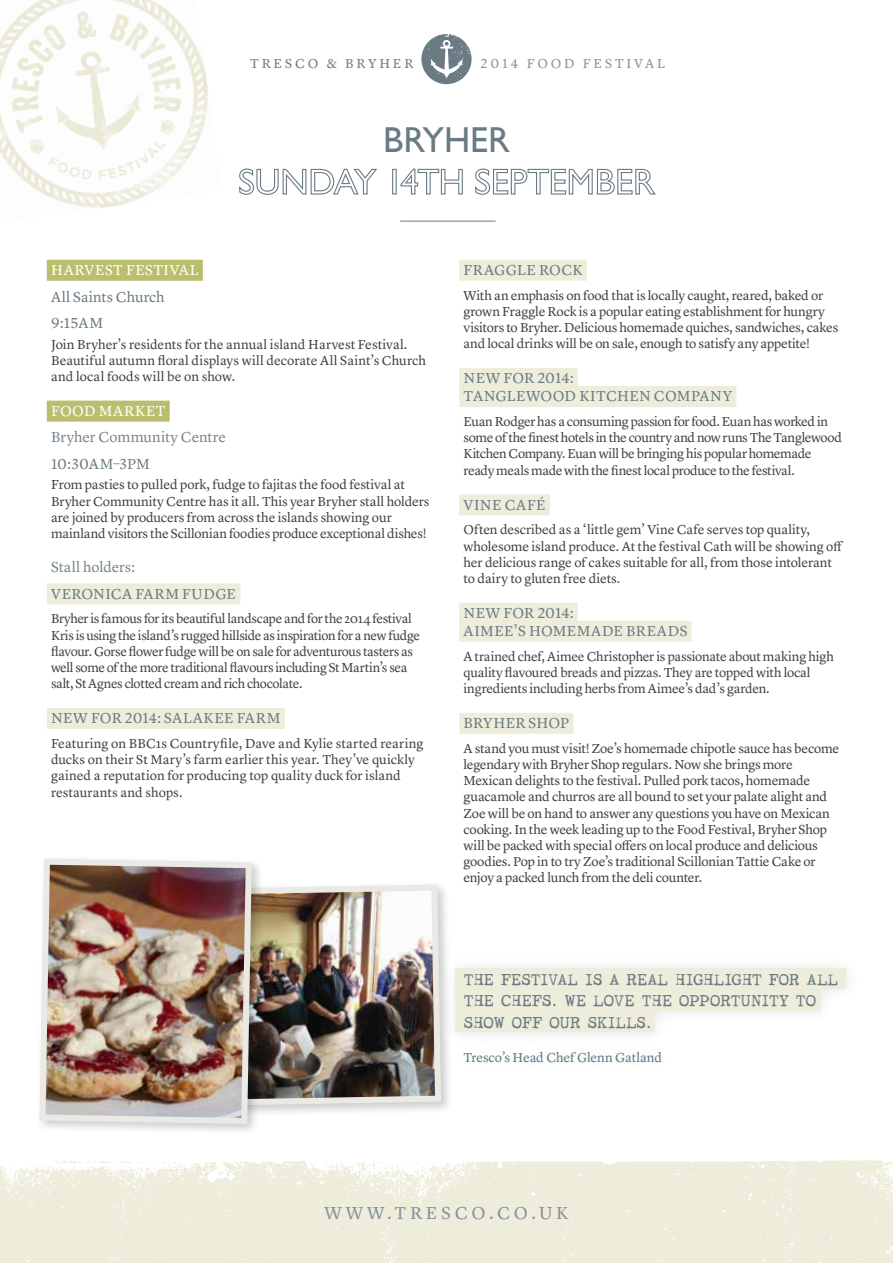
<style>
.page{position:relative;width:893px;height:1263px;background:#fff}
.page>*{position:absolute;margin:0;border:0;box-sizing:border-box;transform-origin:0 0}
.t1{font:36px "Gill Sans";color:#6b7b84}
.t2{font:18px/21.6px "Dear John";letter-spacing:-.03em;color:#6b7b84}
.t3{font:18px "Lyon Text";letter-spacing:.215em;color:#84929b}
.t4{font:15px/18px "Lyon Text";letter-spacing:.02em;color:#6b7b84}
.t5{font:15px "Lyon Text";color:#77868f}
.t6{font:15px "Lyon Text";letter-spacing:.035em;color:#fff}
.t7{font:15px "Lyon Text";letter-spacing:.04em;color:#6b7b84}
.t8{font:13.5px/16.2px "Lyon Text";letter-spacing:-.015em;color:#414042}
.t9{font:13.5px/16.2px "Lyon Text";letter-spacing:.005em;color:#414042}
.t10{font:13.5px "Lyon Text";letter-spacing:-.01em;color:#5b7a82}
.t11{font:13.5px "Lyon Text";letter-spacing:.215em;color:#84929b}
.t12{font:13.5px "Lyon Text";letter-spacing:.215em;color:#6b7b84}
</style>
<div class="page">
<img style="left:0;top:0;width:208px;height:208px">
<img style="left:0;top:1160px;width:893px;height:103px">
<div style="left:172px;top:881px;width:281px;height:237px;background:#000;opacity:.2"></div>
<img style="left:264px;top:881px;width:180px;height:228px">
<div style="left:36px;top:855px;width:228px;height:281px;background:#000;opacity:.2"></div>
<img style="left:36px;top:855px;width:219px;height:272px">
<div style="left:441px;top:955px;width:420px;height:122px;background:#fefefe"></div>
<div style="left:455px;top:968px;width:391px;height:21px;background:#eeeddb"></div>
<div style="left:455px;top:990px;width:366px;height:21px;background:#eeeddb"></div>
<div style="left:455px;top:1011px;width:200px;height:21px;background:#eeeddb"></div>
<svg style="left:239px;top:168px;width:138px;height:27px"></svg>
<div style="left:392px;top:169px;width:5px;height:26px;border:1px solid #6b7b84"></div>
<svg style="left:400px;top:168px;width:63px;height:27px"></svg>
<svg style="left:475px;top:168px;width:181px;height:27px"></svg>
<img style="left:421px;top:34px;width:51px;height:50px">
<div style="left:47px;top:260px;width:156px;height:21px;background:#bbbf6d"></div>
<div style="left:47px;top:401px;width:123px;height:21px;background:#bbbf6d"></div>
<div style="left:47px;top:583px;width:193px;height:21px;background:#eeeddb"></div>
<div style="left:47px;top:708px;width:238px;height:21px;background:#eeeddb"></div>
<div style="left:459px;top:260px;width:128px;height:21px;background:#eeeddb"></div>
<div style="left:459px;top:368px;width:119px;height:21px;background:#eeeddb"></div>
<div style="left:459px;top:386px;width:277px;height:21px;background:#eeeddb"></div>
<div style="left:459px;top:494px;width:91px;height:21px;background:#eeeddb"></div>
<div style="left:459px;top:603px;width:119px;height:21px;background:#eeeddb"></div>
<div style="left:459px;top:621px;width:233px;height:21px;background:#eeeddb"></div>
<div style="left:459px;top:713px;width:114px;height:21px;background:#eeeddb"></div>
<hr style="left:400px;top:221px;width:96px;height:1px;background:#6b7b84">
<p class="t12" style="left:250px;top:53px;width:165px">TRESCO &amp; BRYHER</p>
<p class="t11" style="left:481px;top:53px;width:186px">2014 FOOD FESTIVAL</p>
<h1 class="t1" style="left:383px;top:119px;width:128px">BRYHER</h1>
<p class="t6" style="left:51px;top:259px;width:149px">HARVEST FESTIVAL</p>
<p class="t4" style="left:51px;top:282px;width:115px;line-height:26.5px">All Saints Church<br>9:15AM</p>
<p class="t9" style="left:51px;top:335px;width:377px">Join Bryher’s residents for the annual island Harvest Festival.<br>Beautiful autumn floral displays will decorate All Saint’s Church and local foods will be on show.</p>
<p class="t6" style="left:51px;top:399px;width:116px">FOOD MARKET</p>
<p class="t5" style="left:51px;top:426px;width:176px">Bryher Community Centre</p>
<p class="t4" style="left:51px;top:454px;width:100px">10:30AM–3PM</p>
<p class="t8" style="left:51px;top:476px;width:380px">From pasties to pulled pork, fudge to fajitas the food festival at Bryher Community Centre has it all. This year Bryher stall holders are joined by producers from across the islands showing our mainland visitors the Scillonian foodies produce exceptional dishes!</p>
<p class="t5" style="left:51px;top:556px;width:85px">Stall holders:</p>
<p class="t4" style="left:51px;top:583px;width:186px">VERONICA FARM FUDGE</p>
<p class="t8" style="left:51px;top:610px;width:370px">Bryher is famous for its beautiful landscape and for the 2014 festival Kris is using the island’s rugged hillside as inspiration for a new fudge flavour. Gorse flower fudge will be on sale for adventurous tasters as well some of the more traditional flavours including St Martin’s sea salt, St Agnes clotted cream and rich chocolate.</p>
<p class="t4" style="left:51px;top:708px;width:231px">NEW FOR 2014: SALAKEE FARM</p>
<p class="t9" style="left:51px;top:734px;width:374px">Featuring on BBC1s Countryfile, Dave and Kylie started rearing ducks on their St Mary’s farm earlier this year. They’ve quickly gained a reputation for producing top quality duck for island restaurants and shops.</p>
<p class="t4" style="left:464px;top:260px;width:120px">FRAGGLE ROCK</p>
<p class="t8" style="left:463px;top:286px;width:376px">With an emphasis on food that is locally caught, reared, baked or grown Fraggle Rock is a popular eating establishment for hungry visitors to Bryher. Delicious homemade quiches, sandwiches, cakes and local drinks will be on sale, enough to satisfy any appetite!</p>
<p class="t4" style="left:464px;top:368px;width:270px">NEW FOR 2014:<br>TANGLEWOOD KITCHEN COMPANY</p>
<p class="t8" style="left:463px;top:412px;width:380px">Euan Rodger has a consuming passion for food. Euan has worked in some of the finest hotels in the country and now runs The Tanglewood Kitchen Company. Euan will be bringing his popular homemade ready meals made with the finest local produce to the festival.</p>
<p class="t7" style="left:464px;top:493px;width:84px">VINE CAFÉ</p>
<p class="t8" style="left:463px;top:521px;width:381px">Often described as a ‘little gem’ Vine Cafe serves top quality, wholesome island produce. At the festival Cath will be showing off her delicious range of cakes suitable for all, from those intolerant to dairy to gluten free diets.</p>
<p class="t4" style="left:464px;top:603px;width:225px">NEW FOR 2014:<br>AIMEE’S HOMEMADE BREADS</p>
<p class="t8" style="left:463px;top:647px;width:372px">A trained chef, Aimee Christopher is passionate about making high quality flavoured breads and pizzas. They are topped with local ingredients including herbs from Aimee’s dad’s garden.</p>
<p class="t4" style="left:464px;top:713px;width:107px">BRYHER SHOP</p>
<p class="t8" style="left:463px;top:739px;width:377px">A stand you must visit! Zoe’s homemade chipotle sauce has become legendary with Bryher Shop regulars. Now she brings more Mexican delights to the festival. Pulled pork tacos, homemade guacamole and churros are all bound to set your palate alight and Zoe will be on hand to answer any questions you have on Mexican cooking. In the week leading up to the Food Festival, Bryher Shop will be packed with special offers on local produce and delicious goodies. Pop in to try Zoe’s traditional Scillonian Tattie Cake or enjoy a packed lunch from the deli counter.</p>
<h2 class="t2" style="left:463px;top:969px;width:376px">THE FESTIVAL IS A REAL HIGHLIGHT FOR ALL<br>THE CHEFS. WE LOVE THE OPPORTUNITY TO<br>SHOW OFF OUR SKILLS.</h2>
<p class="t10" style="left:463px;top:1047px;width:200px">Tresco’s Head Chef Glenn Gatland</p>
<h2 class="t3" style="left:324px;top:1199px;width:245px">WWW.TRESCO.CO.UK</h2>
</div>
